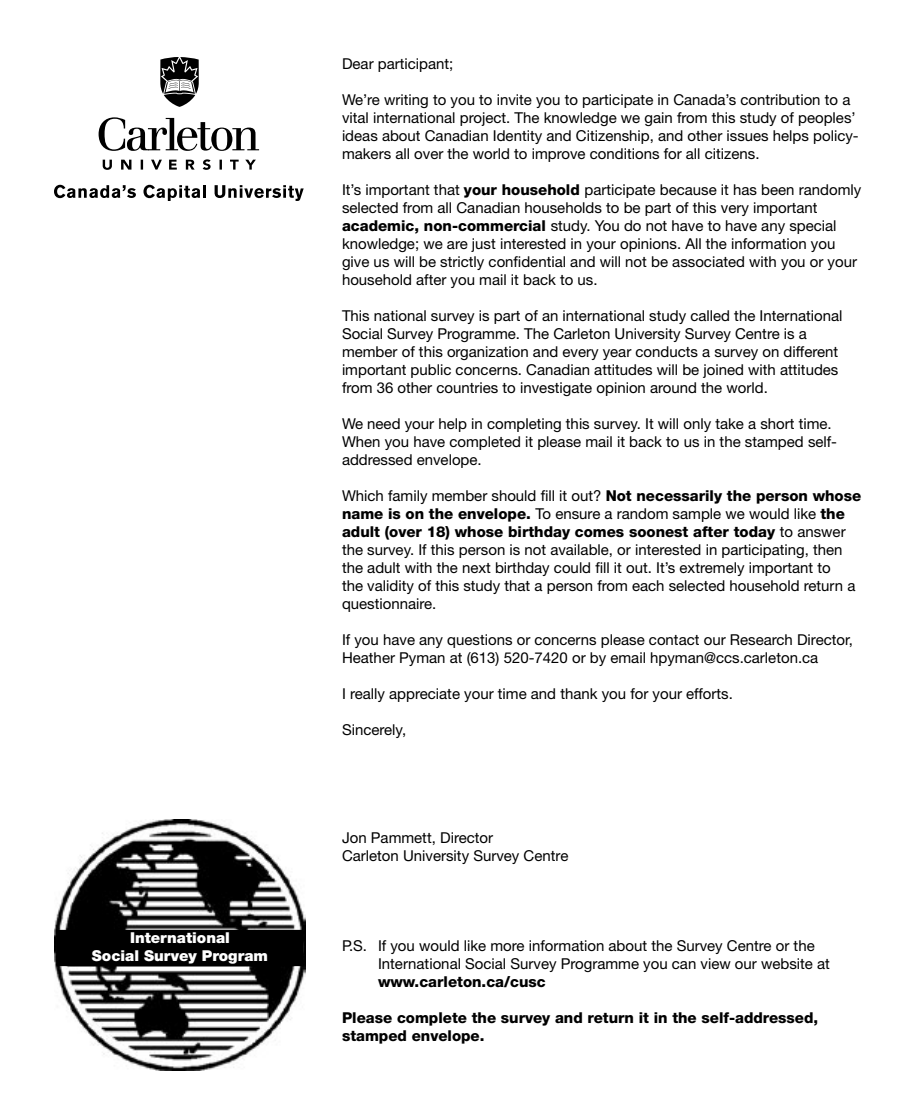
<style>
.page{position:relative;width:918px;height:1107px;background:#fff}
.page>*{position:absolute;margin:0;border:0;box-sizing:border-box;transform-origin:0 0}
.t1{font:15px/18px "Helvetica Neue";color:#000}
.t2{font:800 15px/18px "Helvetica Neue";color:#000}
.t3{font:900 15px/18px "Helvetica Neue";color:#fff;text-align:center}
.s1{font-weight:800}
</style>
<div class="page">
<img style="left:54px;top:819px;width:252px;height:252px">
<div style="left:57px;top:930px;width:246px;height:36px;background:#000"></div>
<svg style="left:99px;top:117px;width:160px;height:34px"></svg>
<svg style="left:103px;top:160px;width:9px;height:10px"></svg>
<svg style="left:121px;top:160px;width:10px;height:10px"></svg>
<svg style="left:141px;top:160px;width:2px;height:10px"></svg>
<svg style="left:151px;top:160px;width:11px;height:10px"></svg>
<svg style="left:169px;top:160px;width:8px;height:10px"></svg>
<svg style="left:186px;top:160px;width:9px;height:10px"></svg>
<svg style="left:203px;top:159px;width:8px;height:11px"></svg>
<svg style="left:220px;top:160px;width:2px;height:10px"></svg>
<svg style="left:230px;top:160px;width:9px;height:10px"></svg>
<svg style="left:245px;top:160px;width:11px;height:10px"></svg>
<svg style="left:54px;top:185px;width:82px;height:13px"></svg>
<svg style="left:143px;top:185px;width:63px;height:16px"></svg>
<svg style="left:215px;top:185px;width:89px;height:16px"></svg>
<svg style="left:160px;top:57px;width:39px;height:50px"></svg>
<p class="t3" style="left:92px;top:929px;width:178px">International<br>Social Survey Program</p>
<p class="t1" style="left:342px;top:54px;width:113px">Dear participant;</p>
<p class="t1" style="left:342px;top:90px;width:518px">We’re writing to you to invite you to participate in Canada’s contribution to a vital international project. The knowledge we gain from this study of peoples’ ideas about Canadian Identity and Citizenship, and other issues helps policy&shy;makers all over the world to improve conditions for all citizens.</p>
<p class="t1" style="left:342px;top:180px;width:521px">It’s important that <span class="s1">your household</span> participate because it has been randomly selected from all Canadian households to be part of this very important <span class="s1">academic, non-commercial</span> study. You do not have to have any special knowledge; we are just interested in your opinions. All the information you give us will be strictly confidential and will not be associated with you or your household after you mail it back to us.</p>
<p class="t1" style="left:342px;top:306px;width:502px">This national survey is part of an international study called the International Social Survey Programme. The Carleton University Survey Centre is a member of this organization and every year conducts a survey on different important public concerns. Canadian attitudes will be joined with attitudes from 36 other countries to investigate opinion around the world.</p>
<p class="t1" style="left:342px;top:414px;width:497px">We need your help in completing this survey. It will only take a short time.<br>When you have completed it please mail it back to us in the stamped self&shy;addressed envelope.</p>
<p class="t1" style="left:342px;top:486px;width:521px">Which family member should fill it out? <span class="s1">Not necessarily the person whose name is on the envelope.</span> To ensure a random sample we would like <span class="s1">the adult (over 18) whose birthday comes soonest after today</span> to answer the survey. If this person is not available, or interested in participating, then the adult with the next birthday could fill it out. It’s extremely important to<br>the validity of this study that a person from each selected household return a questionnaire.</p>
<p class="t1" style="left:342px;top:630px;width:512px">If you have any questions or concerns please contact our Research Director,<br>Heather Pyman at (613) 520-7420 or by email hpyman@ccs.carleton.ca</p>
<p class="t1" style="left:342px;top:684px;width:392px">I really appreciate your time and thank you for your efforts.</p>
<p class="t1" style="left:342px;top:720px;width:66px">Sincerely,</p>
<p class="t1" style="left:342px;top:828px;width:228px">Jon Pammett, Director<br>Carleton University Survey Centre</p>
<p class="t1" style="left:378px;top:936px;width:453px;text-indent:-36px">P.S. If you would like more information about the Survey Centre or the<br>International Social Survey Programme you can view our website at</p>
<p class="t2" style="left:378px;top:972px;width:169px">www.carleton.ca/cusc</p>
<p class="t2" style="left:342px;top:1008px;width:478px">Please complete the survey and return it in the self-addressed, stamped envelope.</p>
</div>
